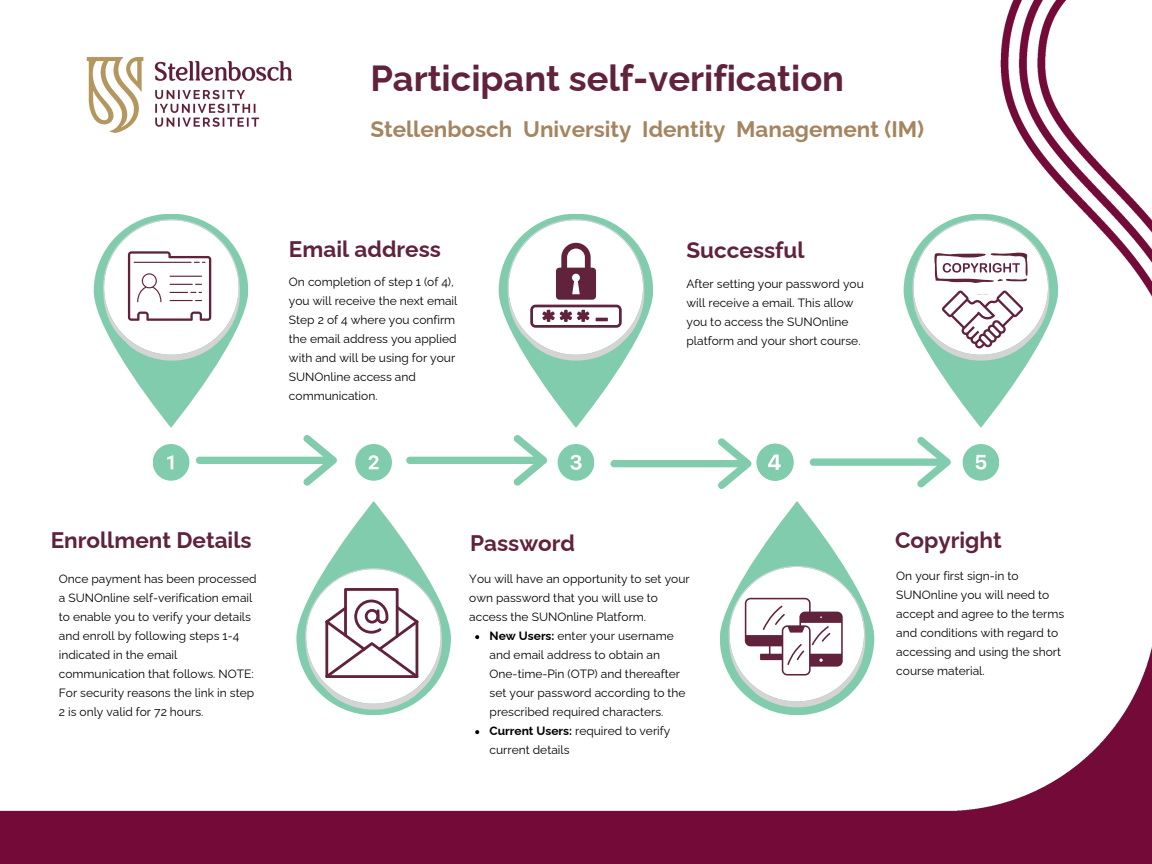
<style>
.page{position:relative;width:1152px;height:864px;background:#fff}
.page>*{position:absolute;margin:0;border:0;box-sizing:border-box;transform-origin:0 0}
.t1{font:700 36.3px "Raleway";color:#61223b}
.t2{font:700 22.5px "Raleway";color:#61223b}
.t3{font:700 22.5px "Raleway";color:#a4855f}
.t4{font:12px/19px "Raleway";color:#000}
.s1{font-weight:700}
</style>
<div class="page">
<svg style="left:94px;top:214px;width:154px;height:213px"></svg>
<svg style="left:904px;top:214px;width:154px;height:213px"></svg>
<svg style="left:499px;top:214px;width:154px;height:213px"></svg>
<img style="left:0;top:636px;width:1152px;height:228px">
<svg style="left:297px;top:501px;width:154px;height:214px"></svg>
<svg style="left:720px;top:501px;width:154px;height:214px"></svg>
<svg style="left:93px;top:214px;width:155px;height:175px"></svg>
<svg style="left:698px;top:538px;width:198px;height:197px"></svg>
<svg style="left:903px;top:214px;width:155px;height:175px"></svg>
<img style="left:992px;top:0;width:160px;height:334px">
<svg style="left:498px;top:214px;width:155px;height:175px"></svg>
<svg style="left:275px;top:540px;width:204px;height:198px"></svg>
<svg style="left:558px;top:444px;width:36px;height:37px"></svg>
<svg style="left:355px;top:444px;width:37px;height:37px"></svg>
<div style="left:153px;top:444px;width:36px;height:37px;background:#82ccae;border-radius:50%"></div>
<svg style="left:963px;top:444px;width:36px;height:37px"></svg>
<svg style="left:156px;top:447px;width:30px;height:31px"></svg>
<svg style="left:357px;top:446px;width:33px;height:33px"></svg>
<svg style="left:558px;top:445px;width:35px;height:35px"></svg>
<svg style="left:757px;top:444px;width:37px;height:37px"></svg>
<svg style="left:964px;top:445px;width:34px;height:35px"></svg>
<svg style="left:196px;top:435px;width:141px;height:51px"></svg>
<svg style="left:610px;top:438px;width:141px;height:51px"></svg>
<svg style="left:406px;top:435px;width:141px;height:51px"></svg>
<svg style="left:810px;top:436px;width:141px;height:52px"></svg>
<img style="left:86px;top:57px;width:206px;height:76px">
<p class="t1" style="left:370px;top:56px;width:475px">Participant self-verification</p>
<p class="t3" style="left:370px;top:116px;width:555px">Stellenbosch University Identity Management (IM)</p>
<p class="t2" style="left:289px;top:236px;width:154px">Email address</p>
<p class="t2" style="left:686px;top:237px;width:120px">Successful</p>
<h2 class="t4" style="left:289px;top:272px;width:170px">On completion of step 1 (of 4), you will receive the next email<br>Step 2 of 4 where you confirm the email address you applied with and will be using for your<br>SUNOnline access and communication.</h2>
<h2 class="t4" style="left:686px;top:274px;width:179px">After setting your password you will receive a email. This allow you to access the SUNOnline platform and your short course.</h2>
<p class="t2" style="left:51px;top:526px;width:202px">Enrollment Details</p>
<p class="t2" style="left:470px;top:530px;width:106px">Password</p>
<p class="t2" style="left:895px;top:526px;width:108px">Copyright</p>
<h1 class="t4" style="left:59px;top:569px;width:199px">Once payment has been processed a SUNOnline self-verification email to enable you to verify your details and enroll by following steps 1-4 indicated in the email communication that follows. NOTE:<br>For security reasons the link in step<br>2 is only valid for 72 hours.</h1>
<h2 class="t4" style="left:469px;top:569px;width:222px">You will have an opportunity to set your own password that you will use to access the SUNOnline Platform.</h2>
<p class="t4" style="left:490px;top:626px;width:198px"><span class="s1">New Users:</span> enter your username and email address to obtain an<br>One-time-Pin (OTP) and thereafter set your password according to the prescribed required characters.</p>
<p class="t4" style="left:490px;top:721px;width:182px"><span class="s1">Current Users:</span> required to verify current details</p>
<p class="t4" style="left:896px;top:566px;width:170px">On your first sign-in to<br>SUNOnline you will need to accept and agree to the terms and conditions with regard to accessing and using the short course material.</p>
</div>
